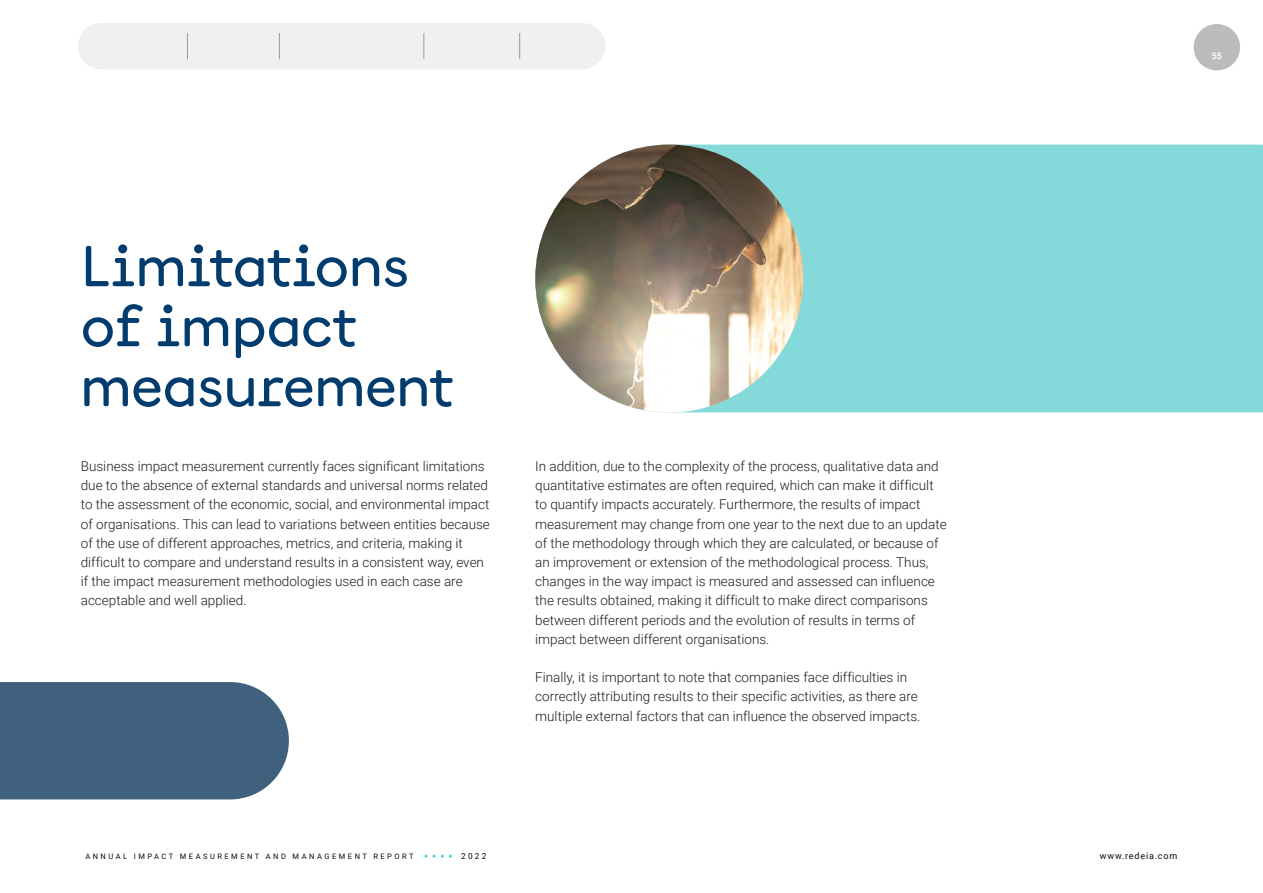
<style>
.page{position:relative;width:1263px;height:893px;background:#fff}
.page>*{position:absolute;margin:0;border:0;box-sizing:border-box;transform-origin:0 0}
.t1{font:500 57px/60px "Documan";color:#003c6e}
.TXT{font:300 13.5px/19.2px "Roboto";color:#1d1d1b}
.t2{font:9px "Roboto";letter-spacing:.09em;color:#0a0a0a}
.t3{font:600 9px "Documan";color:#fff}
.t4{font:7.5px "Roboto";letter-spacing:.335em;color:#0a0a0a}
.s1{font-family:"Documan";font-weight:300;font-size:12px;color:#50d2d2}
.s2{font-size:8.25px}
</style>
<div class="page">
<div style="left:1194px;top:24px;width:46px;height:46px;background:#bcbcbc;border-radius:50%"></div>
<div style="left:101px;top:23px;width:481px;height:46px;background:#f0f0ef"></div>
<div style="left:0;top:682px;width:289px;height:117px;background:#3f617d"></div>
<div style="left:535px;top:145px;width:728px;height:267px;background:#84dada"></div>
<img style="left:535px;top:145px;width:268px;height:267px;border-radius:134px">
<svg style="left:279px;top:33px;width:1px;height:26px"></svg>
<svg style="left:187px;top:33px;width:1px;height:26px"></svg>
<svg style="left:424px;top:33px;width:1px;height:26px"></svg>
<svg style="left:519px;top:33px;width:1px;height:26px"></svg>
<p class="t3" style="left:1212px;top:47px;width:12px">55</p>
<p class="t1" style="left:81px;top:228px;width:375px">Limitations of impact measurement</p>
<p class="TXT" style="left:81px;top:456px;width:411px">Business impact measurement currently faces significant limitations due to the absence of external standards and universal norms related to the assessment of the economic, social, and environmental impact of organisations. This can lead to variations between entities because of the use of different approaches, metrics, and criteria, making it difficult to compare and understand results in a consistent way, even if the impact measurement methodologies used in each case are acceptable and well applied.</p>
<p class="TXT" style="left:535px;top:456px;width:413px">In addition, due to the complexity of the process, qualitative data and quantitative estimates are often required, which can make it difficult to quantify impacts accurately. Furthermore, the results of impact measurement may change from one year to the next due to an update of the methodology through which they are calculated, or because of an improvement or extension of the methodological process. Thus, changes in the way impact is measured and assessed can influence the results obtained, making it difficult to make direct comparisons between different periods and the evolution of results in terms of impact between different organisations.</p>
<p class="TXT" style="left:535px;top:667px;width:387px">Finally, it is important to note that companies face difficulties in correctly attributing results to their specific activities, as there are multiple external factors that can influence the observed impacts.</p>
<p class="t4" style="left:85px;top:851px;width:402px">ANNUAL IMPACT MEASUREMENT AND MANAGEMENT REPORT <span class="s1">••••</span> <span class="s2">2022</span></p>
<p class="t2" style="left:1100px;top:849px;width:79px">www.redeia.com</p>
</div>
